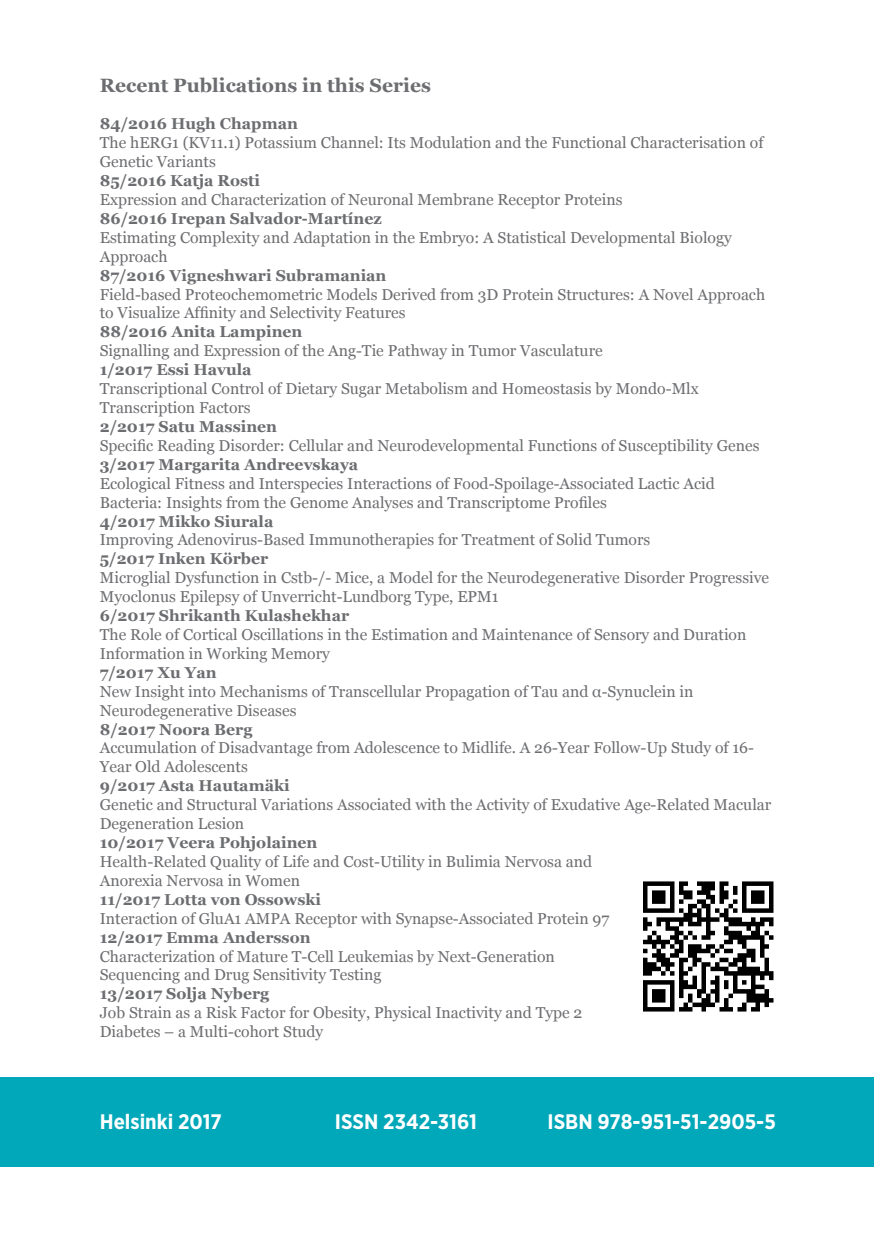
<style>
.page{position:relative;width:874px;height:1241px;background:#fff}
.page>*{position:absolute;margin:0;border:0;box-sizing:border-box;transform-origin:0 0}
.t1{font:700 21px "Gotham Narrow";color:#fff}
.t2{font:700 19.25px "Georgia";color:#6c6d70}
.t3{font:15.75px/18.9px "Georgia";color:#6c6d70}
.t4{font:700 15.75px "Georgia";color:#6c6d70}
</style>
<div class="page">
<div style="left:0;top:1076px;width:873px;height:90px;background:#00a8b9"></div>
<img style="left:643px;top:881px;width:131px;height:131px">
<p class="t2" style="left:100px;top:72px;width:332px">Recent Publications in this Series</p>
<p class="t4" style="left:100px;top:114px;width:199px">84/2016 Hugh Chapman</p>
<p class="t3" style="left:100px;top:134px;width:664px">The hERG1 (KV11.1) Potassium Channel: Its Modulation and the Functional Characterisation of<br>Genetic Variants</p>
<p class="t4" style="left:100px;top:170px;width:162px">85/2016 Katja Rosti</p>
<p class="t3" style="left:100px;top:190px;width:524px">Expression and Characterization of Neuronal Membrane Receptor Proteins</p>
<p class="t4" style="left:100px;top:208px;width:283px">86/2016 Irepan Salvador-Martínez</p>
<p class="t3" style="left:100px;top:228px;width:633px">Estimating Complexity and Adaptation in the Embryo: A Statistical Developmental Biology<br>Approach</p>
<p class="t4" style="left:100px;top:265px;width:288px">87/2016 Vigneshwari Subramanian</p>
<p class="t3" style="left:100px;top:285px;width:666px">Field-based Proteochemometric Models Derived from 3D Protein Structures: A Novel Approach to Visualize Affinity and Selectivity Features</p>
<p class="t4" style="left:100px;top:322px;width:204px">88/2016 Anita Lampinen</p>
<p class="t3" style="left:100px;top:342px;width:504px">Signalling and Expression of the Ang-Tie Pathway in Tumor Vasculature</p>
<p class="t4" style="left:100px;top:359px;width:153px">1/2017 Essi Havula</p>
<p class="t3" style="left:100px;top:379px;width:600px">Transcriptional Control of Dietary Sugar Metabolism and Homeostasis by Mondo-Mlx<br>Transcription Factors</p>
<p class="t4" style="left:100px;top:416px;width:179px">2/2017 Satu Massinen</p>
<p class="t3" style="left:100px;top:436px;width:661px">Specific Reading Disorder: Cellular and Neurodevelopmental Functions of Susceptibility Genes</p>
<p class="t4" style="left:100px;top:454px;width:260px">3/2017 Margarita Andreevskaya</p>
<p class="t3" style="left:100px;top:474px;width:616px">Ecological Fitness and Interspecies Interactions of Food-Spoilage-Associated Lactic Acid<br>Bacteria: Insights from the Genome Analyses and Transcriptome Profiles</p>
<p class="t4" style="left:100px;top:511px;width:175px">4/2017 Mikko Siurala</p>
<p class="t3" style="left:100px;top:531px;width:552px">Improving Adenovirus-Based Immunotherapies for Treatment of Solid Tumors</p>
<p class="t4" style="left:100px;top:548px;width:170px">5/2017 Inken Körber</p>
<p class="t3" style="left:100px;top:568px;width:670px">Microglial Dysfunction in Cstb-/- Mice, a Model for the Neurodegenerative Disorder Progressive<br>Myoclonus Epilepsy of Unverricht-Lundborg Type, EPM1</p>
<p class="t4" style="left:100px;top:605px;width:251px">6/2017 Shrikanth Kulashekhar</p>
<p class="t3" style="left:100px;top:625px;width:647px">The Role of Cortical Oscillations in the Estimation and Maintenance of Sensory and Duration<br>Information in Working Memory</p>
<p class="t4" style="left:100px;top:662px;width:118px">7/2017 Xu Yan</p>
<p class="t3" style="left:100px;top:682px;width:595px">New Insight into Mechanisms of Transcellular Propagation of Tau and α-Synuclein in<br>Neurodegenerative Diseases</p>
<p class="t4" style="left:100px;top:718px;width:154px">8/2017 Noora Berg</p>
<p class="t3" style="left:100px;top:738px;width:655px">Accumulation of Disadvantage from Adolescence to Midlife. A 26-Year Follow-Up Study of 16-<br>Year Old Adolescents</p>
<p class="t4" style="left:100px;top:775px;width:191px">9/2017 Asta Hautamäki</p>
<p class="t3" style="left:100px;top:795px;width:672px">Genetic and Structural Variations Associated with the Activity of Exudative Age-Related Macular<br>Degeneration Lesion</p>
<p class="t4" style="left:100px;top:832px;width:219px">10/2017 Veera Pohjolainen</p>
<p class="t3" style="left:100px;top:852px;width:493px">Health-Related Quality of Life and Cost-Utility in Bulimia Nervosa and<br>Anorexia Nervosa in Women</p>
<p class="t4" style="left:100px;top:889px;width:223px">11/2017 Lotta von Ossowski</p>
<p class="t3" style="left:100px;top:909px;width:511px">Interaction of GluA1 AMPA Receptor with Synapse-Associated Protein 97</p>
<p class="t4" style="left:100px;top:926px;width:212px">12/2017 Emma Andersson</p>
<p class="t3" style="left:100px;top:946px;width:456px">Characterization of Mature T-Cell Leukemias by Next-Generation<br>Sequencing and Drug Sensitivity Testing</p>
<p class="t4" style="left:100px;top:983px;width:171px">13/2017 Solja Nyberg</p>
<p class="t3" style="left:100px;top:1003px;width:484px">Job Strain as a Risk Factor for Obesity, Physical Inactivity and Type 2<br>Diabetes – a Multi-cohort Study</p>
<h1 class="t1" style="left:100px;top:1108px;width:124px">Helsinki 2017</h1>
<h1 class="t1" style="left:335px;top:1108px;width:143px">ISSN 2342-3161</h1>
<h1 class="t1" style="left:547px;top:1108px;width:230px">ISBN 978-951-51-2905-5</h1>
</div>
